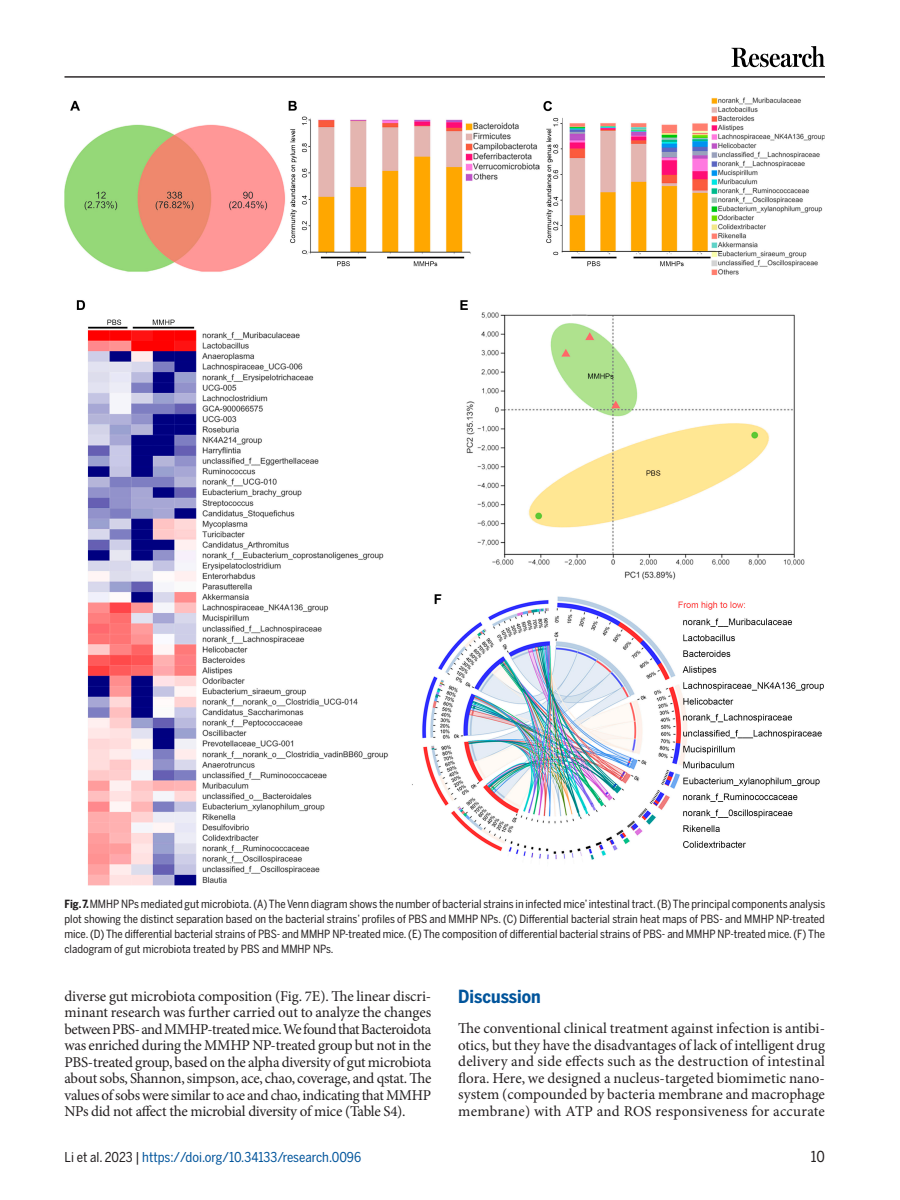
<style>
.page{position:relative;width:900px;height:1200px;background:#fff}
.page>*{position:absolute;margin:0;border:0;box-sizing:border-box;transform-origin:0 0}
.t1{font:700 18px "Benton Sans Cond";color:#00549b}
.t2{font:15px/16.5px "Minion Pro";letter-spacing:-.015em;color:#231f20;text-align:justify}
.t3{font:15px "Benton Sans Cond";color:#231f20}
.t4{font:13.5px "Benton Sans Cond";color:#00549b}
.t5{font:11.25px/15px "Benton Sans Cond";color:#231f20;text-align:justify}
.s1{font-weight:700}
.s2{color:#231f20}
</style>
<div class="page">
<hr style="left:64px;top:76px;width:761px;height:2px;background:#231f20">
<svg style="left:732px;top:46px;width:93px;height:21px"></svg>
<img style="left:65px;top:97px;width:760px;height:789px">
<p class="t5" style="left:64px;top:897px;width:762px"><span class="s1">Fig. 7.</span> MMHP NPs mediated gut microbiota. (A) The Venn diagram shows the number of bacterial strains in infected mice’ intestinal tract. (B) The principal components analysis plot showing the distinct separation based on the bacterial strains’ profiles of PBS and MMHP NPs. (C) Differential bacterial strain heat maps of PBS- and MMHP NP-treated mice. (D) The differential bacterial strains of PBS- and MMHP NP-treated mice. (E) The composition of differential bacterial strains of PBS- and MMHP NP-treated mice. (F) The cladogram of gut microbiota treated by PBS and MMHP NPs.</p>
<p class="t2" style="left:64px;top:988px;width:368px">diverse gut microbiota composition (Fig. 7E). The linear discri&shy;minant research was further carried out to analyze the changes between PBS- and MMHP-treated mice. We found that Bacteroidota was enriched during the MMHP NP-treated group but not in the PBS-treated group, based on the alpha diversity of gut microbiota about sobs, Shannon, simpson, ace, chao, coverage, and qstat. The values of sobs were similar to ace and chao, indicating that MMHP NPs did not affect the microbial diversity of mice (Table S4).</p>
<p class="t1" style="left:458px;top:986px;width:84px">Discussion</p>
<p class="t2" style="left:458px;top:1020px;width:368px">The conventional clinical treatment against infection is antibi&shy;otics, but they have the disadvantages of lack of intelligent drug delivery and side effects such as the destruction of intestinal flora. Here, we designed a nucleus-targeted biomimetic nano&shy;system (compounded by bacteria membrane and macrophage membrane) with ATP and ROS responsiveness for accurate</p>
<p class="t4" style="left:64px;top:1149px;width:298px"><span class="s2">Li et al. 2023 |</span> https://doi.org/10.34133/research.0096</p>
<p class="t3" style="left:811px;top:1147px;width:16px">10</p>
</div>
